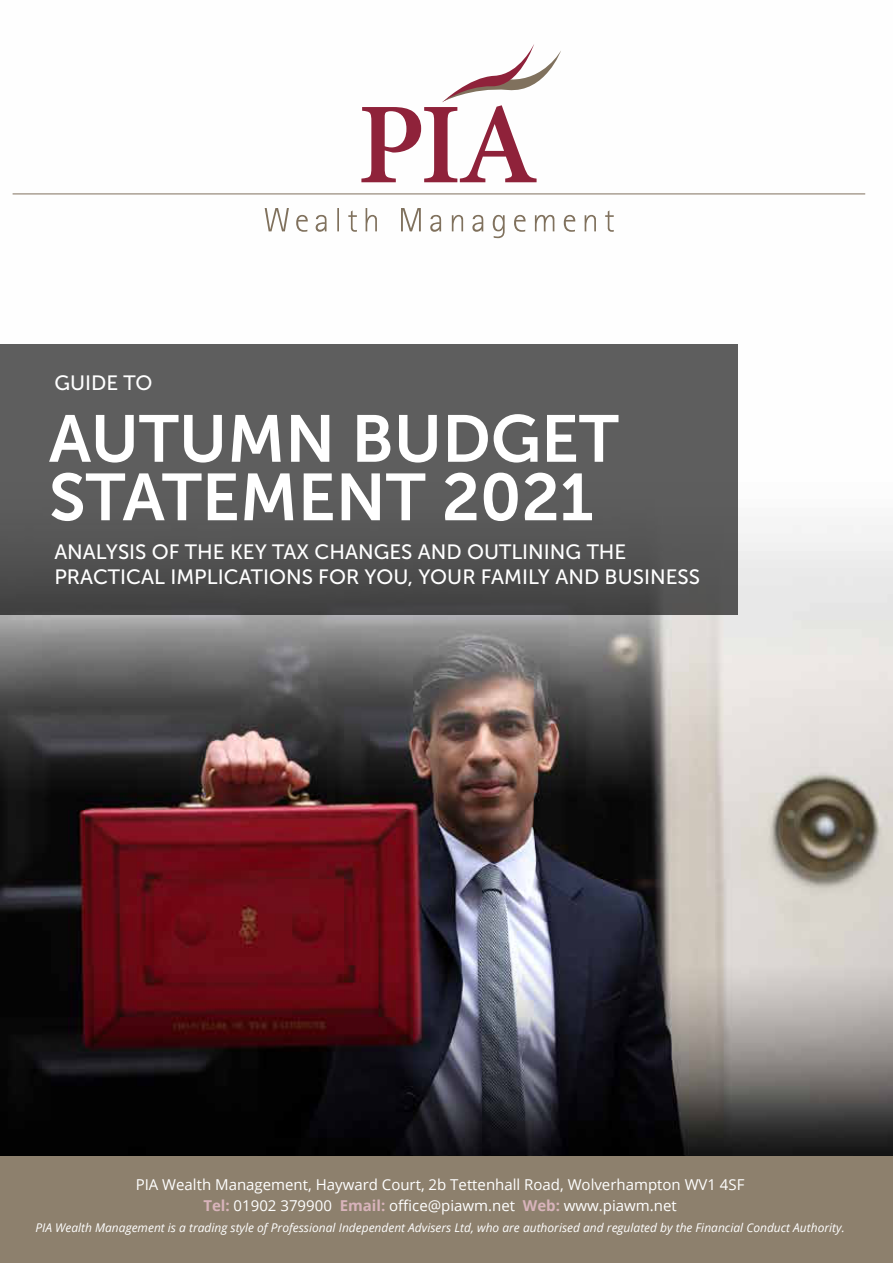
<style>
.page{position:relative;width:893px;height:1263px;background:#fff}
.page>*{position:absolute;margin:0;border:0;box-sizing:border-box;transform-origin:0 0}
.t1{font:66px/58.5px "Museo Sans 700";color:#fff}
.t2{font:20.7px/24.8px "Museo Sans 500";color:#fff}
.t3{font:15px/21px "Open Sans";color:#fff;text-align:center}
.t4{font:italic 12px "Open Sans";color:#fff}
.s1{font-weight:700;color:#d8b3bb}
</style>
<div class="page">
<img style="left:0;top:182px;width:893px;height:975px">
<div style="left:0;top:344px;width:737px;height:271px;background:linear-gradient(to bottom,#656564,#4c4c4c)"></div>
<svg style="left:361px;top:44px;width:200px;height:138px"></svg>
<svg style="left:265px;top:208px;width:349px;height:30px"></svg>
<hr style="left:13px;top:193px;width:852px;height:1px;background:#80715d">
<div style="left:0;top:1157px;width:893px;height:106px;background:#8d806d"></div>
<h2 class="t2" style="left:54px;top:370px;width:100px">GUIDE TO</h2>
<h1 class="t1" style="left:49px;top:410px;width:571px">AUTUMN BUDGET<br>STATEMENT 2021</h1>
<h2 class="t2" style="left:54px;top:540px;width:647px">ANALYSIS OF THE KEY TAX CHANGES AND OUTLINING THE<br>PRACTICAL IMPLICATIONS FOR YOU, YOUR FAMILY AND BUSINESS</h2>
<p class="t3" style="left:136px;top:1173px;width:610px">PIA Wealth Management, Hayward Court, 2b Tettenhall Road, Wolverhampton WV1 4SF<br><span class="s1">Tel:</span> 01902 379900 <span class="s1">Email:</span> office@piawm.net <span class="s1">Web:</span> www.piawm.net</p>
<p class="t4" style="left:35px;top:1219px;width:811px">PIA Wealth Management is a trading style of Professional Independent Advisers Ltd, who are authorised and regulated by the Financial Conduct Authority.</p>
</div>
